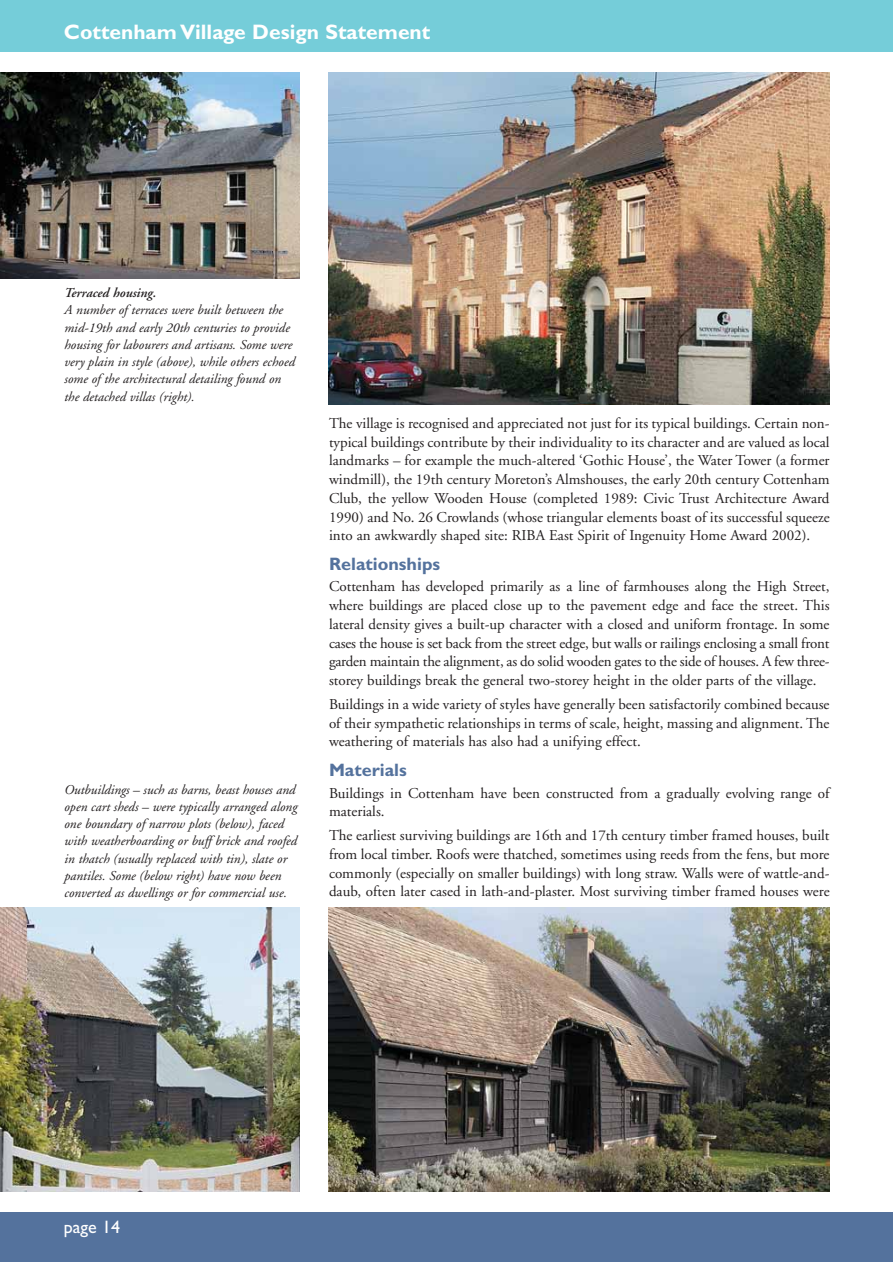
<style>
.page{position:relative;width:893px;height:1262px;background:#fff}
.page>*{position:absolute;margin:0;border:0;box-sizing:border-box;transform-origin:0 0}
.t1{font:700 21px "Gill Sans";color:#fff}
.t2{font:700 18px "Gill Sans";color:#54729d}
.t3{font:18px "Gill Sans";color:#fff}
.t4{font:15px/18.8px "Adobe Garamond";color:#231f20;text-align:justify}
.t5{font:italic 13.5px/17.2px "Adobe Garamond";color:#231f20}
.t6{font:italic 600 13.5px "Adobe Garamond";color:#231f20}
</style>
<div class="page">
<div style="left:0;top:0;width:892px;height:51px;background:#75cdd9"></div>
<div style="left:0;top:1212px;width:892px;height:49px;background:#54729d"></div>
<img style="left:329px;top:907px;width:500px;height:284px">
<img style="left:0;top:907px;width:299px;height:284px">
<img style="left:0;top:72px;width:299px;height:206px">
<img style="left:329px;top:72px;width:500px;height:333px">
<h1 class="t1" style="left:64px;top:24px;width:368px">Cottenham Village Design Statement</h1>
<p class="t6" style="left:64px;top:287px;width:93px">Terraced housing.</p>
<p class="t5" style="left:64px;top:303px;width:232px">A number of terraces were built between the mid-19th and early 20th centuries to provide housing for labourers and artisans. Some were very plain in style (above), while others echoed some of the architectural detailing found on the detached villas (right).</p>
<p class="t5" style="left:64px;top:782px;width:234px">Outbuildings – such as barns, beast houses and open cart sheds – were typically arranged along one boundary of narrow plots (below), faced with weatherboarding or buff brick and roofed in thatch (usually replaced with tin), slate or pantiles. Some (below right) have now been converted as dwellings or for commercial use.</p>
<p class="t4" style="left:329px;top:415px;width:502px">The village is recognised and appreciated not just for its typical buildings. Certain non&shy;typical buildings contribute by their individuality to its character and are valued as local landmarks – for example the much-altered ‘Gothic House’, the Water Tower (a former windmill), the 19th century Moreton’s Almshouses, the early 20th century Cottenham Club, the yellow Wooden House (completed 1989: Civic Trust Architecture Award 1990) and No. 26 Crowlands (whose triangular elements boast of its successful squeeze into an awkwardly shaped site: RIBA East Spirit of Ingenuity Home Award 2002).</p>
<p class="t2" style="left:329px;top:557px;width:113px">Relationships</p>
<p class="t4" style="left:329px;top:578px;width:502px">Cottenham has developed primarily as a line of farmhouses along the High Street, where buildings are placed close up to the pavement edge and face the street. This lateral density gives a built-up character with a closed and uniform frontage. In some cases the house is set back from the street edge, but walls or railings enclosing a small front garden maintain the alignment, as do solid wooden gates to the side of houses. A few three&shy;storey buildings break the general two-storey height in the older parts of the village.</p>
<p class="t4" style="left:329px;top:696px;width:502px">Buildings in a wide variety of styles have generally been satisfactorily combined because of their sympathetic relationships in terms of scale, height, massing and alignment. The weathering of materials has also had a unifying effect.</p>
<p class="t2" style="left:329px;top:763px;width:79px">Materials</p>
<p class="t4" style="left:329px;top:784px;width:502px">Buildings in Cottenham have been constructed from a gradually evolving range of materials.</p>
<p class="t4" style="left:329px;top:827px;width:502px">The earliest surviving buildings are 16th and 17th century timber framed houses, built from local timber. Roofs were thatched, sometimes using reeds from the fens, but more commonly (especially on smaller buildings) with long straw. Walls were of wattle-and&shy;daub, often later cased in lath-and-plaster. Most surviving timber framed houses were</p>
<p class="t3" style="left:64px;top:1220px;width:58px">page 14</p>
</div>
